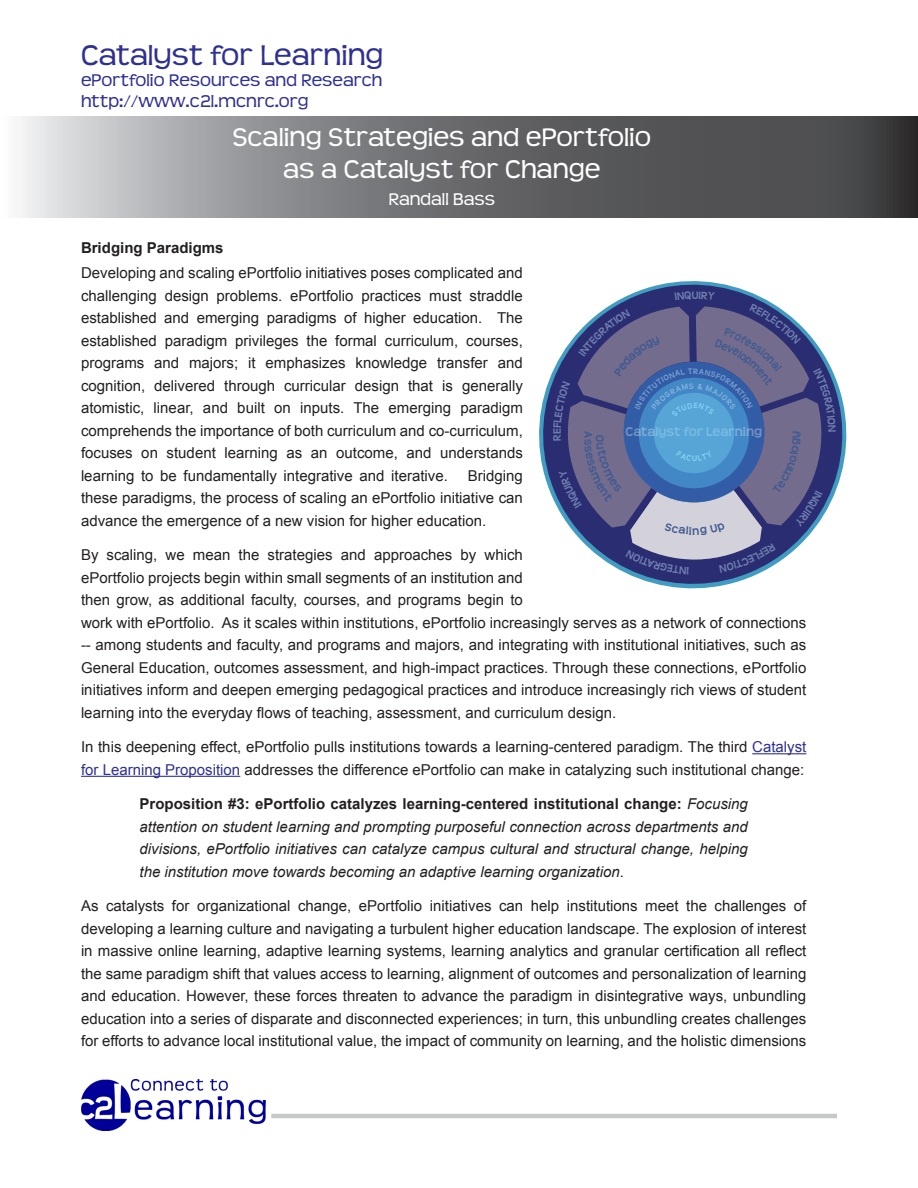
<style>
.page{position:relative;width:918px;height:1188px;background:#fff}
.page>*{position:absolute;margin:0;border:0;box-sizing:border-box;transform-origin:0 0}
.t1{font:30px "Teen";color:#2e3092}
.t2{font:27px/32.4px "Teen";color:#fff;text-align:center}
.t3{font:18px/21px "Teen";color:#2e3092}
.t4{font:18px "Teen";color:#fff}
.Body_text{font:15px/22.5px "Arial";color:#231f20;text-align:justify}
.t5{font:italic 15px/22.5px "Arial";color:#231f20;text-align:justify}
.subheadings{font:700 15px "Arial";color:#231f20}
.t6{font:700 12.9px "Teen";color:rgb(237 245 251/.43)}
.t7{font:700 11.25px "Teen";color:#3e5990}
.t8{font:700 8.1px "Teen";color:#93d2f3}
.s1{color:#2e3092}
.s2{font-weight:700;font-style:normal}
.s3{font-style:normal}
</style>
<div class="page">
<img style="left:82px;top:1080px;width:183px;height:51px">
<hr style="left:271px;top:1114px;width:566px;height:4px;background:#c7c8ca">
<svg style="left:19px;top:116px;width:899px;height:102px;background:#78787b"></svg>
<hr style="left:752px;top:753px;width:54px;height:1px;background:#2e3092">
<hr style="left:81px;top:776px;width:159px;height:1px;background:#2e3092">
<svg style="left:539px;top:281px;width:307px;height:307px"></svg>
<svg style="left:553px;top:291px;width:283px;height:283px;background:#6f7ba5"></svg>
<h1 class="t1" style="left:81px;top:37px;width:304px">Catalyst for Learning</h1>
<p class="t3" style="left:81px;top:69px;width:303px">ePortfolio Resources and Research http://www.c2l.mcnrc.org</p>
<p class="t2" style="left:232px;top:121px;width:420px">Scaling Strategies and ePortfolio as a Catalyst for Change</p>
<p class="t4" style="left:389px;top:189px;width:108px">Randall Bass</p>
<p class="subheadings" style="left:81px;top:237px;width:144px">Bridging Paradigms</p>
<p class="Body_text" style="left:81px;top:262px;width:443px">Developing and scaling ePortfolio initiatives poses complicated and challenging design problems. ePortfolio practices must straddle established and emerging paradigms of higher education. The established paradigm privileges the formal curriculum, courses, programs and majors; it emphasizes knowledge transfer and cognition, delivered through curricular design that is generally atomistic, linear, and built on inputs. The emerging paradigm comprehends the importance of both curriculum and co-curriculum, focuses on student learning as an outcome, and understands learning to be fundamentally integrative and iterative.</p>
<p class="t6" style="left:625px;top:424px;width:138px">Catalyst for Learning</p>
<p class="t7" style="left:789px;top:438px;width:9px;rotate:-90deg">y</p>
<p class="t8" style="left:692px;top:454px;width:7px">U</p>
<p class="Body_text" style="left:81px;top:464px;width:443px;text-indent:387px">Bridging these paradigms, the process of scaling an ePortfolio initiative can advance the emergence of a new vision for higher education.</p>
<p class="Body_text" style="left:81px;top:544px;width:727px;text-align:left">By scaling, we mean the strategies and approaches by which<br>ePortfolio projects begin within small segments of an institution and<br>then grow, as additional faculty, courses, and programs begin to<br>work with ePortfolio. As it scales within institutions, ePortfolio increasingly serves as a network of connections -- among students and faculty, and programs and majors, and integrating with institutional initiatives, such as General Education, outcomes assessment, and high-impact practices. Through these connections, ePortfolio initiatives inform and deepen emerging pedagogical practices and introduce increasingly rich views of student learning into the everyday flows of teaching, assessment, and curriculum design.</p>
<p class="Body_text" style="left:81px;top:736px;width:727px">In this deepening effect, ePortfolio pulls institutions towards a learning-centered paradigm. The third <span class="s1">Catalyst for Learning Proposition</span> addresses the difference ePortfolio can make in catalyzing such institutional change:</p>
<p class="t5" style="left:140px;top:793px;width:610px"><span class="s2">Proposition #3: ePortfolio catalyzes learning-centered institutional change:</span> Focusing attention on student learning and prompting purposeful connection across departments and divisions, ePortfolio initiatives can catalyze campus cultural and structural change, helping the institution move towards becoming an adaptive learning organization<span class="s3">.</span></p>
<p class="Body_text" style="left:81px;top:895px;width:727px">As catalysts for organizational change, ePortfolio initiatives can help institutions meet the challenges of developing a learning culture and navigating a turbulent higher education landscape. The explosion of interest in massive online learning, adaptive learning systems, learning analytics and granular certification all reflect the same paradigm shift that values access to learning, alignment of outcomes and personalization of learning and education. However, these forces threaten to advance the paradigm in disintegrative ways, unbundling education into a series of disparate and disconnected experiences; in turn, this unbundling creates challenges for efforts to advance local institutional value, the impact of community on learning, and the holistic dimensions</p>
</div>
